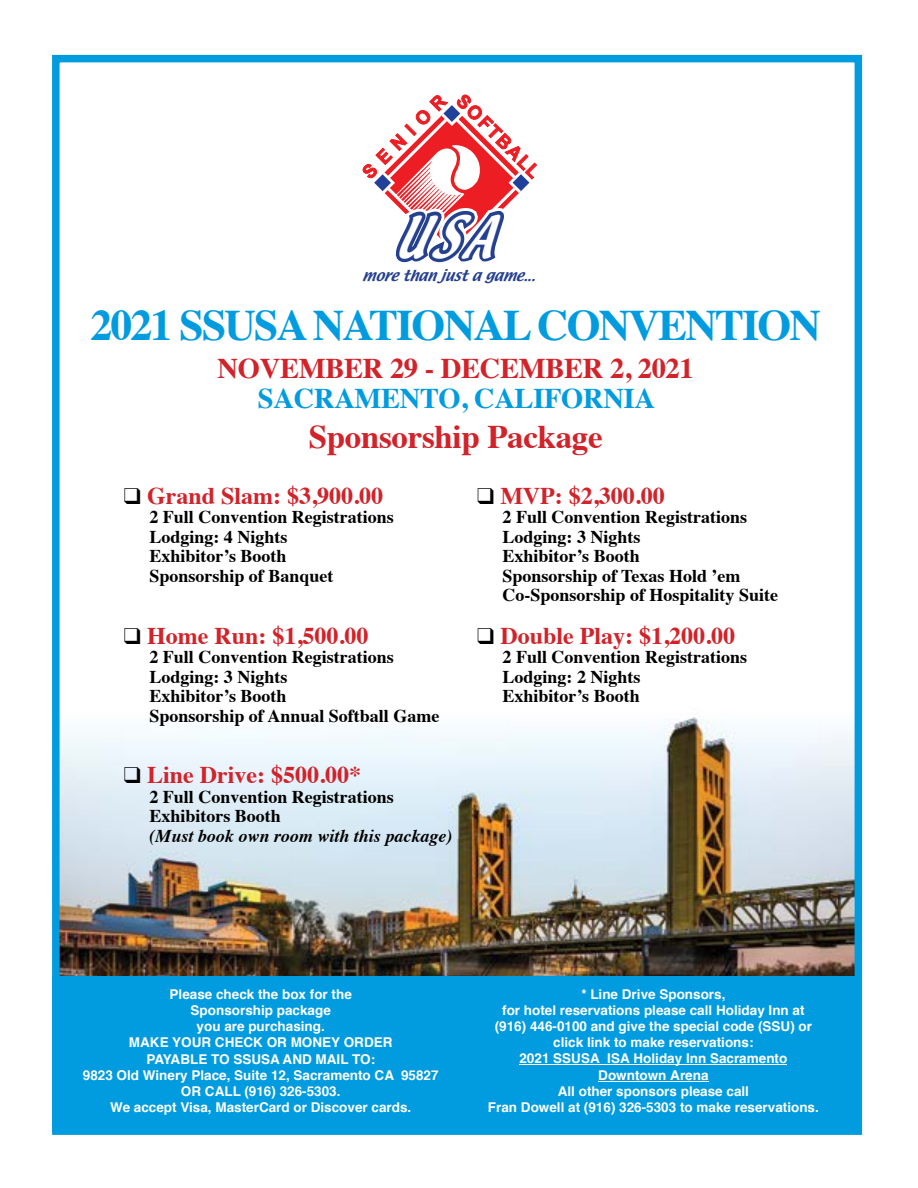
<style>
.page{position:relative;width:918px;height:1188px;background:#fff}
.page>*{position:absolute;margin:0;border:0;box-sizing:border-box;transform-origin:0 0}
.t1{font:italic 50.4px "Textile";color:#fff;scale:.84 1}
.t2{font:700 43.5px "Times";letter-spacing:-.04em;color:#009cdf}
.t3{font:700 33px "Times";letter-spacing:-.01em;color:#d2232a}
.t4{font:700 28.5px "Times";letter-spacing:-.01em;color:#d2232a}
.t5{font:700 28.5px "Times";letter-spacing:-.01em;color:#009cdf}
.t6{font:700 24px "Times";color:#d2232a}
.t7{font:700 18px/19.5px "Times";color:#000}
.t8{font:italic 700 18px "Times";color:#000}
.t9{font:700 13.5px/16.2px "Helvetica";color:#fff;text-align:center}
.t10{font:italic 13.35px "Textile";color:#25408f}
.s1{color:#000}
</style>
<div class="page">
<img style="left:61px;top:717px;width:792px;height:259px">
<div style="left:52px;top:55px;width:810px;height:1080px;border:8px solid #009cdf"></div>
<svg style="left:363px;top:95px;width:174px;height:168px"></svg>
<div style="left:52px;top:976px;width:806px;height:154px;background:#009cdf"></div>
<hr style="left:598px;top:1081px;width:111px;height:1px;background:#fff">
<hr style="left:519px;top:1064px;width:268px;height:1px;background:#fff">
<h1 class="t1" style="left:393px;top:201px;width:144px">USA</h1>
<p class="t10" style="left:362px;top:266px;width:179px">more than just a game...</p>
<h2 class="t2" style="left:90px;top:284px;width:732px">2021 SSUSA NATIONAL CONVENTION</h2>
<h3 class="t4" style="left:218px;top:341px;width:478px">NOVEMBER 29 - DECEMBER 2, 2021</h3>
<h3 class="t5" style="left:258px;top:371px;width:399px">SACRAMENTO, CALIFORNIA</h3>
<h3 class="t3" style="left:309px;top:405px;width:295px">Sponsorship Package</h3>
<h3 class="t6" style="left:124px;top:473px;width:261px"><span class="s1">❑</span> Grand Slam: $3,900.00</h3>
<h3 class="t7" style="left:149px;top:505px;width:246px">2 Full Convention Registrations<br>Lodging: 4 Nights<br>Exhibitor’s Booth<br>Sponsorship of Banquet</h3>
<h3 class="t6" style="left:477px;top:473px;width:189px"><span class="s1">❑</span> MVP: $2,300.00</h3>
<h3 class="t7" style="left:503px;top:505px;width:277px">2 Full Convention Registrations<br>Lodging: 3 Nights<br>Exhibitor’s Booth<br>Sponsorship of Texas Hold ’em<br>Co-Sponsorship of Hospitality Suite</h3>
<h3 class="t6" style="left:124px;top:612px;width:246px"><span class="s1">❑</span> Home Run: $1,500.00</h3>
<h3 class="t7" style="left:149px;top:645px;width:292px">2 Full Convention Registrations<br>Lodging: 3 Nights<br>Exhibitor’s Booth<br>Sponsorship of Annual Softball Game</h3>
<h3 class="t6" style="left:124px;top:752px;width:239px"><span class="s1">❑</span> Line Drive: $500.00*</h3>
<h3 class="t7" style="left:149px;top:785px;width:246px">2 Full Convention Registrations<br>Exhibitors Booth</h3>
<h3 class="t8" style="left:149px;top:819px;width:305px">(Must book own room with this package)</h3>
<h3 class="t6" style="left:477px;top:612px;width:259px"><span class="s1">❑</span> Double Play: $1,200.00</h3>
<h3 class="t7" style="left:503px;top:645px;width:246px">2 Full Convention Registrations<br>Lodging: 2 Nights<br>Exhibitor’s Booth</h3>
<p class="t9" style="left:83px;top:986px;width:357px">Please check the box for the<br>Sponsorship package<br>you are purchasing.<br>MAKE YOUR CHECK OR MONEY ORDER<br>PAYABLE TO SSUSA AND MAIL TO:<br>9823 Old Winery Place, Suite 12, Sacramento CA 95827<br>OR CALL (916) 326-5303.<br>We accept Visa, MasterCard or Discover cards.</p>
<p class="t9" style="left:488px;top:986px;width:332px">* Line Drive Sponsors,<br>for hotel reservations please call Holiday Inn at (916) 446-0100 and give the special code (SSU) or click link to make reservations:<br>2021 SSUSA_ISA Holiday Inn Sacramento Downtown Arena<br>All other sponsors please call<br>Fran Dowell at (916) 326-5303 to make reservations.</p>
</div>
